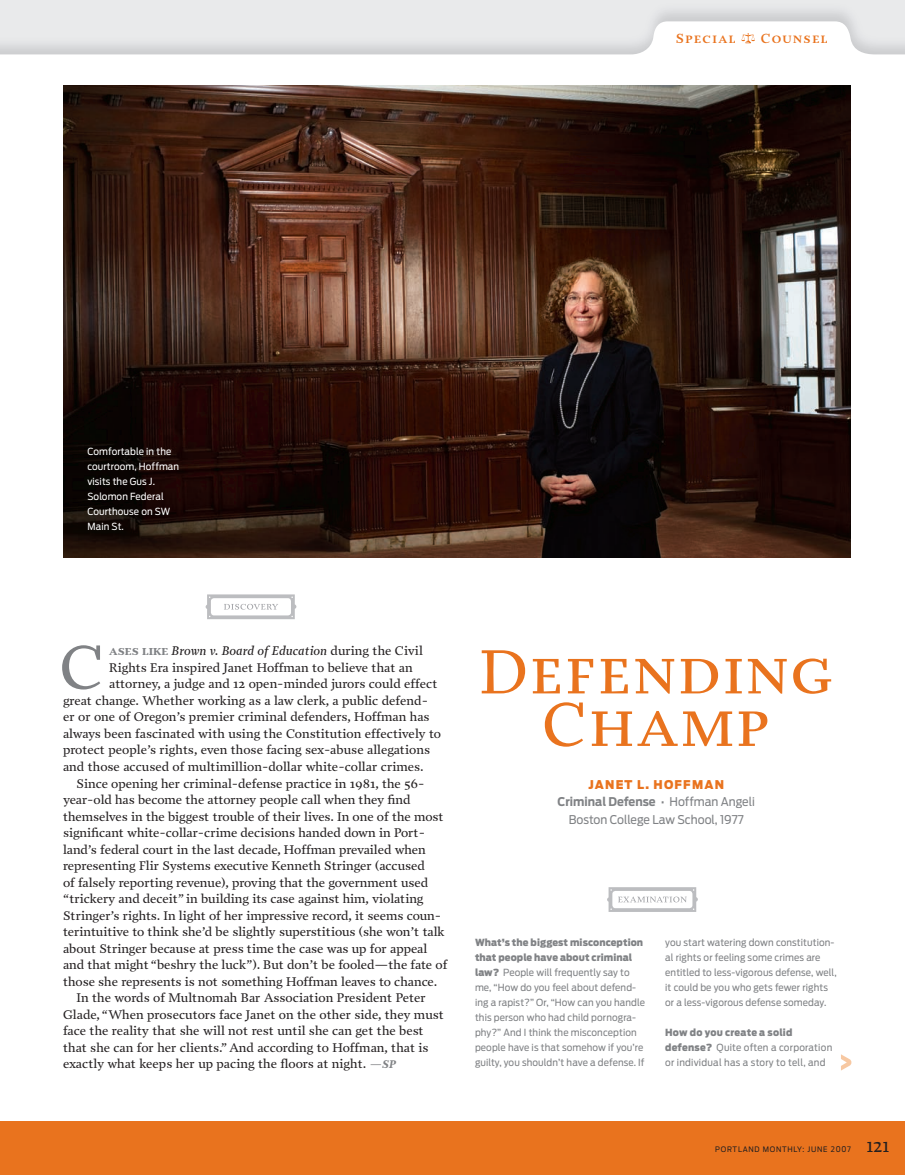
<style>
.page{position:relative;width:905px;height:1175px;background:#fff}
.page>*{position:absolute;margin:0;border:0;box-sizing:border-box;transform-origin:0 0}
.t1{font:63px/52.5px "Prensa Regular SC";letter-spacing:.04em;color:#e9731e;text-align:center}
.t2{font:18px "Quiosco Three";color:#231f20}
.t3{font:13.5px "Prensa Semibold SC";letter-spacing:.1em;color:#e9731e}
.t4{font:12.75px "Prensa";letter-spacing:-.005em;color:#231f20}
.t5{font:italic 12.75px "Prensa";color:#231f20}
.t6{font:12px/17.2px "Antenna Text";color:#808285;text-align:center}
.t7{font:9.75px/15px "Antenna Text";letter-spacing:.01em;color:#808285}
.t8{font:9.75px/15px "Antenna Text";letter-spacing:.01em;color:#fff}
.t9{font:7.5px "Antenna Text";letter-spacing:.1em;color:#231f20}
.s1{font-family:"Prensa Bold SC";font-style:normal;color:#808285}
.s2{font-style:normal}
.s3{font-size:11.25px;color:#808285}
.s4{font-weight:700;font-style:italic;font-size:11.25px;color:#808285}
.s5{font-weight:900;color:#e9731e}
.s6{font-weight:700}
.s7{font-weight:900}
.s8{font-size:7.8px}
</style>
<div class="page">
<div style="left:0;top:1120px;width:904px;height:54px;background:#e9731e"></div>
<div style="left:0;top:0;width:904px;height:62px;background:#e9eaeb"></div>
<svg style="left:62px;top:645px;width:38px;height:44px"></svg>
<svg style="left:1px;top:21px;width:903px;height:41px"></svg>
<svg style="left:741px;top:33px;width:14px;height:10px"></svg>
<img style="left:63px;top:85px;width:787px;height:472px">
<svg style="left:841px;top:1054px;width:11px;height:16px"></svg>
<svg style="left:607px;top:887px;width:91px;height:25px"></svg>
<svg style="left:205px;top:594px;width:92px;height:25px"></svg>
<img style="left:0;top:41px;width:1px;height:21px">
<hr style="left:0;top:984px;width:1px;height:190px;background:#231f20">
<p class="t3" style="left:675px;top:31px;width:61px">Special</p>
<p class="t3" style="left:760px;top:31px;width:68px">Counsel</p>
<p class="t8" style="left:87px;top:444px;width:93px">Comfortable in the courtroom, Hoffman visits the Gus J.<br>Solomon Federal<br>Courthouse on SW<br>Main St.</p>
<p class="t5" style="left:109px;top:646px;width:315px"><span class="s1">ases like</span> Brown v. Board of Education <span class="s2">during the Civil</span></p>
<p class="t4" style="left:109px;top:662px;width:305px">Rights Era inspired Janet Hoffman to believe that an</p>
<p class="t4" style="left:109px;top:679px;width:330px">attorney, a judge and 12 open-minded jurors could effect</p>
<p class="t4" style="left:63px;top:695px;width:366px">great change. Whether working as a law clerk, a public defend-</p>
<p class="t4" style="left:63px;top:712px;width:368px">er or one of Oregon’s premier criminal defenders, Hoffman has</p>
<p class="t4" style="left:63px;top:728px;width:379px">always been fascinated with using the Constitution effectively to</p>
<p class="t4" style="left:63px;top:745px;width:368px">protect people’s rights, even those facing sex-abuse allegations</p>
<p class="t4" style="left:63px;top:761px;width:362px">and those accused of multimillion-dollar white-collar crimes.</p>
<p class="t4" style="left:76px;top:778px;width:349px">Since opening her criminal-defense practice in 1981, the 56-</p>
<p class="t4" style="left:63px;top:794px;width:349px">year-old has become the attorney people call when they find</p>
<p class="t4" style="left:63px;top:811px;width:382px">themselves in the biggest trouble of their lives. In one of the most</p>
<p class="t4" style="left:63px;top:827px;width:363px">significant white-collar-crime decisions handed down in Port-</p>
<p class="t4" style="left:63px;top:844px;width:364px">land’s federal court in the last decade, Hoffman prevailed when</p>
<p class="t4" style="left:63px;top:860px;width:363px">representing Flir Systems executive Kenneth Stringer (accused</p>
<p class="t4" style="left:63px;top:877px;width:367px">of falsely reporting revenue), proving that the government used</p>
<p class="t4" style="left:63px;top:893px;width:362px">“trickery and deceit” in building its case against him, violating</p>
<p class="t4" style="left:63px;top:910px;width:380px">Stringer’s rights. In light of her impressive record, it seems coun-</p>
<p class="t4" style="left:63px;top:926px;width:383px">terintuitive to think she’d be slightly superstitious (she won’t talk</p>
<p class="t4" style="left:63px;top:943px;width:366px">about Stringer because at press time the case was up for appeal</p>
<p class="t4" style="left:63px;top:959px;width:386px">and that might “beshry the luck”). But don’t be fooled—the fate of</p>
<p class="t4" style="left:63px;top:976px;width:376px">those she represents is not something Hoffman leaves to chance.</p>
<p class="t4" style="left:76px;top:992px;width:351px">In the words of Multnomah Bar Association President Peter</p>
<p class="t4" style="left:63px;top:1009px;width:382px">Glade, “When prosecutors face Janet on the other side, they must</p>
<p class="t4" style="left:63px;top:1025px;width:362px">face the reality that she will not rest until she can get the best</p>
<p class="t4" style="left:63px;top:1042px;width:367px">that she can for her clients.” And according to Hoffman, that is</p>
<p class="t4" style="left:63px;top:1058px;width:334px">exactly what keeps her up pacing the floors at night. <span class="s3">—</span><span class="s4">SP</span></p>
<h1 class="t1" style="left:479px;top:645px;width:354px">Defending<br>Champ</h1>
<p class="t6" style="left:557px;top:777px;width:199px"><span class="s5">JANET L. HOFFMAN<br></span><span class="s6">Criminal Defense</span> • Hoffman Angeli<br>Boston College Law School, 1977</p>
<p class="t7" style="left:475px;top:935px;width:171px"><span class="s7">What’s the biggest misconception that people have about criminal law?</span> People will frequently say to me, “How do you feel about defend&shy;ing a rapist?” Or, “How can you handle this person who had child pornogra&shy;phy?” And I think the misconception people have is that somehow if you’re guilty, you shouldn’t have a defense. If</p>
<p class="t7" style="left:665px;top:935px;width:173px">you start watering down constitution&shy;al rights or feeling some crimes are entitled to less-vigorous defense, well, it could be you who gets fewer rights or a less-vigorous defense someday.</p>
<p class="t7" style="left:665px;top:1025px;width:168px"><span class="s7">How do you create a solid defense?</span> Quite often a corporation or individual has a story to tell, and</p>
<p class="t9" style="left:715px;top:1145px;width:137px">PORTLAND MONTHLY: JUNE 2<span class="s8">00</span>7</p>
<h2 class="t2" style="left:866px;top:1138px;width:25px">121</h2>
</div>
